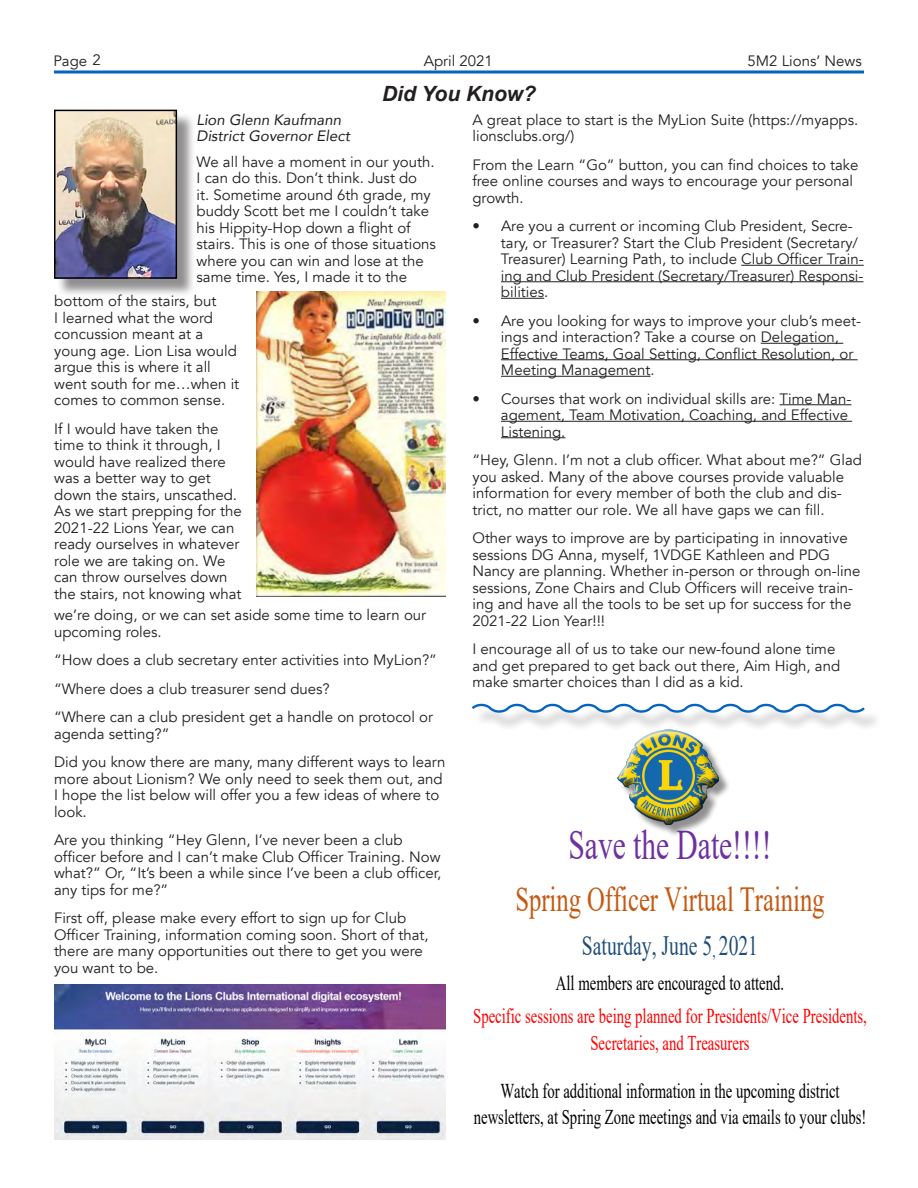
<style>
.page{position:relative;width:918px;height:1188px;background:#fff}
.page>*{position:absolute;margin:0;border:0;box-sizing:border-box;transform-origin:0 0}
.t1{font:42px "Times New Roman";color:#7030a0;scale:.7 1}
.t2{font:35.1px "Times New Roman";color:#c45911;scale:.7 1}
.t3{font:28.05px "Times New Roman";color:#1f4e79;scale:.7 1}
.t4{font:21px/33px "Times New Roman";color:#f00;text-align:center;scale:.7 1}
.t5{font:21px/26.1px "Times New Roman";color:#000;text-align:center;scale:.7 1}
.t6{font:italic 700 21px "Arial";color:#231f20}
.t7{font:15px/16.5px "Avenir";color:#231f20}
.t8{font:italic 15px "Avenir";color:#231f20}
.s1{font-size:18.45px}
.s2{color:#000}
</style>
<div class="page">
<svg style="left:54px;top:70px;width:810px;height:4px;background:#4389d0"></svg>
<div style="left:56px;top:112px;width:140px;height:186px;background:#231f20;opacity:.5"></div>
<img style="left:57px;top:113px;width:117px;height:163px">
<div style="left:54px;top:110px;width:123px;height:169px;border:2px solid #000"></div>
<hr style="left:741px;top:265px;width:123px;height:1px;background:#231f20">
<hr style="left:501px;top:281px;width:363px;height:1px;background:#231f20">
<hr style="left:501px;top:298px;width:43px;height:1px;background:#231f20">
<hr style="left:761px;top:343px;width:82px;height:1px;background:#231f20">
<hr style="left:501px;top:359px;width:357px;height:1px;background:#231f20">
<hr style="left:501px;top:376px;width:149px;height:1px;background:#231f20">
<hr style="left:780px;top:404px;width:71px;height:1px;background:#231f20">
<hr style="left:501px;top:421px;width:351px;height:1px;background:#231f20">
<hr style="left:501px;top:437px;width:64px;height:1px;background:#231f20">
<div style="left:620px;top:731px;width:111px;height:106px;background:#231f20;opacity:.5"></div>
<div style="left:616px;top:728px;width:104px;height:84px;background:#fff;opacity:.75"></div>
<div style="left:616px;top:739px;width:104px;height:87px;background:#231f20;opacity:.75"></div>
<img style="left:256px;top:291px;width:190px;height:306px">
<img style="left:54px;top:984px;width:392px;height:156px">
<div style="left:475px;top:707px;width:407px;height:24px;background:#231f20;opacity:.5"></div>
<svg style="left:471px;top:703px;width:396px;height:13px"></svg>
<p class="t7" style="left:53px;top:52px;width:49px">Page 2</p>
<p class="t7" style="left:424px;top:52px;width:71px">April 2021</p>
<p class="t7" style="left:748px;top:52px;width:116px">5M2 Lions’ News</p>
<p class="t6" style="left:382px;top:80px;width:156px">Did You Know?</p>
<p class="t8" style="left:197px;top:110px;width:146px">Lion Glenn Kaufmann</p>
<p class="t8" style="left:197px;top:127px;width:155px">District Governor Elect</p>
<p class="t7" style="left:197px;top:154px;width:241px">We all have a moment in our youth.<br>I can do this. Don’t think. Just do<br>it. Sometime around 6th grade, my buddy Scott bet me I couldn’t take his Hippity-Hop down a flight of stairs. This is one of those situations where you can win and lose at the same time. Yes, I made it to the</p>
<p class="t7" style="left:54px;top:293px;width:186px">bottom of the stairs, but<br>I learned what the word concussion meant at a young age. Lion Lisa would argue this is where it all went south for me…when it comes to common sense.</p>
<p class="t7" style="left:54px;top:420px;width:189px">If I would have taken the time to think it through, I would have realized there was a better way to get down the stairs, unscathed.<br>As we start prepping for the<br>2021-22 Lions Year, we can ready ourselves in whatever role we are taking on. We can throw ourselves down the stairs, not knowing what</p>
<p class="t7" style="left:472px;top:112px;width:387px">A great place to start is the MyLion Suite (https://myapps. lionsclubs.org/)</p>
<p class="t7" style="left:472px;top:157px;width:387px">From the Learn “Go” button, you can find choices to take free online courses and ways to encourage your personal growth.</p>
<p class="t7" style="left:501px;top:218px;width:364px;text-indent:-28px">• Are you a current or incoming Club President, Secre&shy;tary, or Treasurer? Start the Club President (Secretary/ Treasurer) Learning Path, to include Club Officer Train&shy;ing and Club President (Secretary/Treasurer) Responsi&shy;bilities.</p>
<p class="t7" style="left:501px;top:313px;width:362px;text-indent:-28px">• Are you looking for ways to improve your club’s meet&shy;ings and interaction? Take a course on Delegation, Effective Teams, Goal Setting, Conflict Resolution, or Meeting Management.</p>
<p class="t7" style="left:501px;top:391px;width:352px;text-indent:-28px">• Courses that work on individual skills are: Time Man&shy;agement, Team Motivation, Coaching, and Effective<br>Listening.</p>
<p class="t7" style="left:472px;top:452px;width:391px">“Hey, Glenn. I’m not a club officer. What about me?” Glad you asked. Many of the above courses provide valuable information for every member of both the club and dis&shy;trict, no matter our role. We all have gaps we can fill.</p>
<p class="t7" style="left:472px;top:530px;width:390px">Other ways to improve are by participating in innovative sessions DG Anna, myself, 1VDGE Kathleen and PDG Nancy are planning. Whether in-person or through on-line sessions, Zone Chairs and Club Officers will receive train&shy;ing and have all the tools to be set up for success for the 2021-22 Lion Year!!!</p>
<p class="t7" style="left:472px;top:641px;width:369px">I encourage all of us to take our new-found alone time and get prepared to get back out there, Aim High, and make smarter choices than I did as a kid.</p>
<p class="t7" style="left:54px;top:607px;width:374px">we’re doing, or we can set aside some time to learn our upcoming roles.</p>
<p class="t7" style="left:54px;top:652px;width:385px">“How does a club secretary enter activities into MyLion?”</p>
<p class="t7" style="left:54px;top:681px;width:277px">“Where does a club treasurer send dues?</p>
<p class="t7" style="left:54px;top:709px;width:381px">“Where can a club president get a handle on protocol or agenda setting?”</p>
<p class="t7" style="left:54px;top:754px;width:393px">Did you know there are many, many different ways to learn more about Lionism? We only need to seek them out, and I hope the list below will offer you a few ideas of where to look.</p>
<p class="t7" style="left:54px;top:832px;width:389px">Are you thinking “Hey Glenn, I’ve never been a club officer before and I can’t make Club Officer Training. Now what?” Or, “It’s been a while since I’ve been a club officer, any tips for me?”</p>
<p class="t7" style="left:54px;top:910px;width:376px">First off, please make every effort to sign up for Club Officer Training, information coming soon. Short of that, there are many opportunities out there to get you were you want to be.</p>
<p class="t1" style="left:569px;top:815px;width:292px">Save the Date!!!!</p>
<p class="t2" style="left:516px;top:875px;width:443px">Spring Officer Virtual Training</p>
<p class="t3" style="left:582px;top:926px;width:253px">Saturday, June 5<span class="s1">,</span> 2021</p>
<p class="t4" style="left:473px;top:966px;width:564px"><span class="s2">All members are encouraged to attend.<br></span>Specific sessions are being planned for Presidents/Vice Presidents,</p>
<p class="t4" style="left:590px;top:1025px;width:229px">Secretaries, and Treasurers</p>
<p class="t5" style="left:474px;top:1078px;width:562px">Watch for additional information in the upcoming district newsletters, at Spring Zone meetings and via emails to your clubs!</p>
</div>
